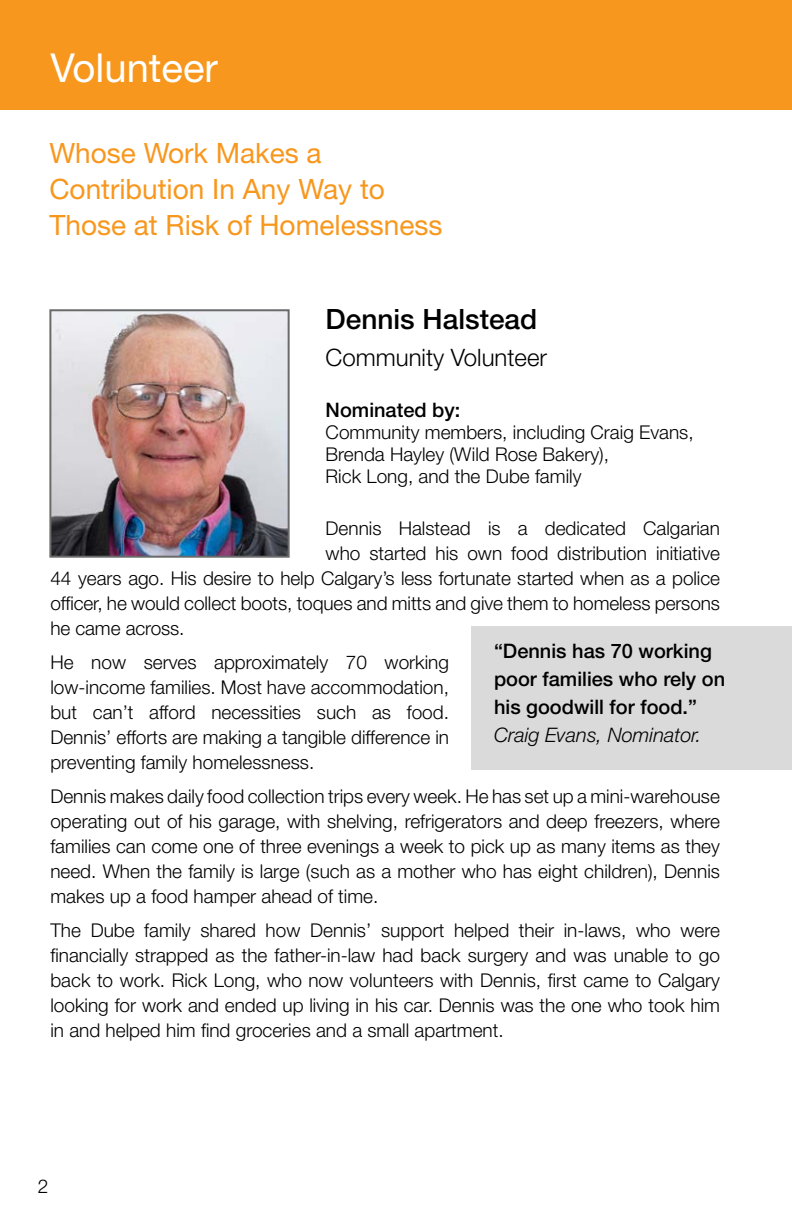
<style>
.page{position:relative;width:792px;height:1224px;background:#fff}
.page>*{position:absolute;margin:0;border:0;box-sizing:border-box;transform-origin:0 0}
.t1{font:40px "Helvetica Neue";color:#fff}
.t2{font:28px/36px "Helvetica Neue";color:#f8971d}
.t3{font:500 28px "Helvetica Neue LT Std";color:#000}
.t4{font:300 24px "Helvetica Neue LT Std";color:#000}
.t5{font:500 20px/28px "Helvetica Neue LT Std";color:#000}
.t6{font:italic 300 20px "Helvetica Neue LT Std";color:#000}
.t7{font:300 19px/25px "Helvetica Neue LT Std";color:#000;text-align:justify}
</style>
<div class="page">
<div style="left:0;top:0;width:792px;height:109px;background:#f8971d"></div>
<div style="left:471px;top:626px;width:321px;height:144px;background:#dadada"></div>
<img style="left:52px;top:312px;width:235px;height:243px">
<div style="left:49px;top:309px;width:241px;height:249px;border:2px solid #696a6a"></div>
<h1 class="t1" style="left:50px;top:44px;width:169px">Volunteer</h1>
<h2 class="t2" style="left:49px;top:135px;width:395px">Whose Work Makes a<br>Contribution In Any Way to<br>Those at Risk of Homelessness</h2>
<h2 class="t3" style="left:326px;top:303px;width:213px">Dennis Halstead</h2>
<p class="t4" style="left:326px;top:343px;width:223px">Community Volunteer</p>
<p class="t5" style="left:326px;top:396px;width:136px">Nominated by:</p>
<p class="t7" style="left:326px;top:421px;width:370px;line-height:22px;text-align:left">Community members, including Craig Evans,<br>Brenda Hayley (Wild Rose Bakery),<br>Rick Long, and the Dube family</p>
<p class="t7" style="left:326px;top:516px;width:396px">Dennis Halstead is a dedicated Calgarian</p>
<p class="t7" style="left:326px;top:541px;width:396px">who started his own food distribution initiative</p>
<p class="t7" style="left:50px;top:566px;width:671px">44 years ago. His desire to help Calgary’s less fortunate started when as a police</p>
<p class="t7" style="left:50px;top:591px;width:671px">officer, he would collect boots, toques and mitts and give them to homeless persons</p>
<p class="t7" style="left:50px;top:616px;width:136px">he came across.</p>
<p class="t7" style="left:50px;top:650px;width:400px">He now serves approximately 70 working low-income families. Most have accommodation, but can’t afford necessities such as food.<br>Dennis’ efforts are making a tangible difference in preventing family homelessness.</p>
<p class="t7" style="left:50px;top:784px;width:671px">Dennis makes daily food collection trips every week. He has set up a mini-warehouse operating out of his garage, with shelving, refrigerators and deep freezers, where families can come one of three evenings a week to pick up as many items as they need. When the family is large (such as a mother who has eight children), Dennis makes up a food hamper ahead of time.</p>
<p class="t7" style="left:50px;top:918px;width:671px">The Dube family shared how Dennis’ support helped their in-laws, who were financially strapped as the father-in-law had back surgery and was unable to go back to work. Rick Long, who now volunteers with Dennis, first came to Calgary looking for work and ended up living in his car. Dennis was the one who took him in and helped him find groceries and a small apartment.</p>
<p class="t5" style="left:494px;top:637px;width:233px">“Dennis has 70 working poor families who rely on his goodwill for food.”</p>
<p class="t6" style="left:494px;top:723px;width:209px">Craig Evans, Nominator.</p>
<p class="t7" style="left:38px;top:1173px;width:12px">2</p>
</div>
